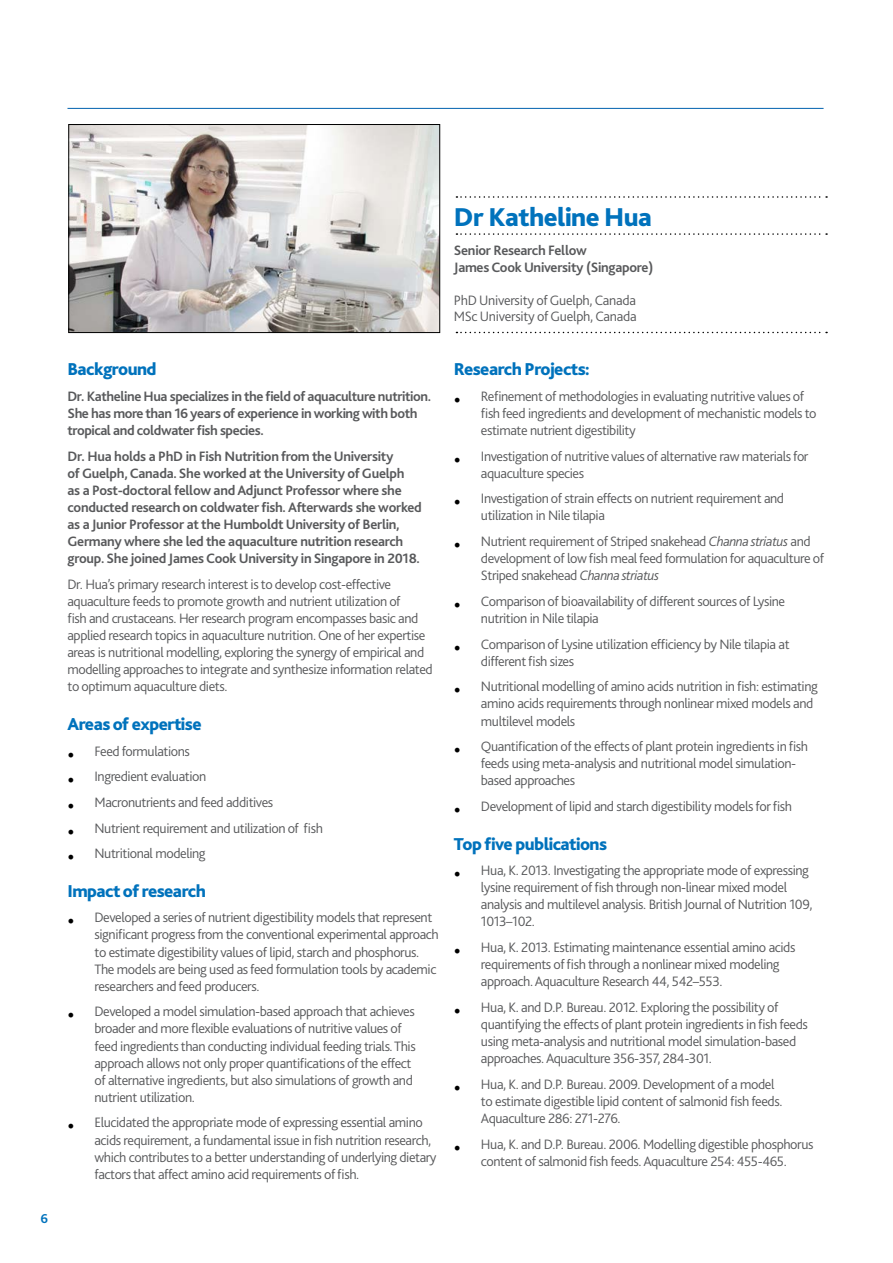
<style>
.page{position:relative;width:893px;height:1263px;background:#fff}
.page>*{position:absolute;margin:0;border:0;box-sizing:border-box;transform-origin:0 0}
.t1{font:800 27px "Bliss 2";letter-spacing:-.02em;color:#0072bc}
.t2{font:800 18px "Bliss 2";letter-spacing:-.03em;color:#0072bc}
.t3{font:300 14.25px/17.1px "Bliss 2";letter-spacing:-.03em;color:#58595b}
.t4{font:700 14.25px/17.1px "Bliss 2";letter-spacing:-.02em;color:#58595b}
.t5{font:700 13.5px "Bliss 2";color:#0072bc}
.s1{font-family:"Minion Pro";font-weight:400;font-size:18px;color:#000}
.s2{font-style:italic}
</style>
<div class="page">
<hr style="left:68px;top:108px;width:756px;height:1px;background:#0061af">
<img style="left:70px;top:126px;width:368px;height:205px">
<div style="left:68px;top:124px;width:372px;height:209px;border:1px solid #000"></div>
<svg style="left:456px;top:233px;width:371px;height:2px"></svg>
<svg style="left:456px;top:196px;width:371px;height:2px"></svg>
<svg style="left:456px;top:332px;width:371px;height:1px"></svg>
<p class="t5" style="left:40px;top:1210px;width:9px">6</p>
<p class="t2" style="left:68px;top:358px;width:91px">Background</p>
<p class="t4" style="left:68px;top:387px;width:365px">Dr. Katheline Hua specializes in the field of aquaculture nutrition.<br>She has more than 16 years of experience in working with both tropical and coldwater fish species.</p>
<p class="t4" style="left:68px;top:447px;width:356px">Dr. Hua holds a PhD in Fish Nutrition from the University<br>of Guelph, Canada. She worked at the University of Guelph<br>as a Post-doctoral fellow and Adjunct Professor where she conducted research on coldwater fish. Afterwards she worked as a Junior Professor at the Humboldt University of Berlin, Germany where she led the aquaculture nutrition research group. She joined James Cook University in Singapore in 2018.</p>
<p class="t3" style="left:68px;top:575px;width:367px">Dr. Hua’s primary research interest is to develop cost-effective aquaculture feeds to promote growth and nutrient utilization of<br>fish and crustaceans. Her research program encompasses basic and applied research topics in aquaculture nutrition. One of her expertise areas is nutritional modelling, exploring the synergy of empirical and modelling approaches to integrate and synthesize information related to optimum aquaculture diets.</p>
<p class="t2" style="left:68px;top:713px;width:136px">Areas of expertise</p>
<p class="t3" style="left:68px;top:742px;width:124px"><span class="s1">•</span> Feed formulations</p>
<p class="t3" style="left:68px;top:768px;width:140px"><span class="s1">•</span> Ingredient evaluation</p>
<p class="t3" style="left:68px;top:793px;width:207px"><span class="s1">•</span> Macronutrients and feed additives</p>
<p class="t3" style="left:68px;top:819px;width:257px"><span class="s1">•</span> Nutrient requirement and utilization of fish</p>
<p class="t3" style="left:68px;top:845px;width:140px"><span class="s1">•</span> Nutritional modeling</p>
<p class="t2" style="left:68px;top:879px;width:140px">Impact of research</p>
<p class="t3" style="left:94px;top:909px;width:346px;text-indent:-27px"><span class="s1">•</span> Developed a series of nutrient digestibility models that represent significant progress from the conventional experimental approach to estimate digestibility values of lipid, starch and phosphorus.<br>The models are being used as feed formulation tools by academic researchers and feed producers.</p>
<p class="t3" style="left:94px;top:1003px;width:323px;text-indent:-27px"><span class="s1">•</span> Developed a model simulation-based approach that achieves broader and more flexible evaluations of nutritive values of feed ingredients than conducting individual feeding trials. This approach allows not only proper quantifications of the effect of alternative ingredients, but also simulations of growth and nutrient utilization.</p>
<p class="t3" style="left:94px;top:1114px;width:344px;text-indent:-27px"><span class="s1">•</span> Elucidated the appropriate mode of expressing essential amino acids requirement, a fundamental issue in fish nutrition research, which contributes to a better understanding of underlying dietary factors that affect amino acid requirements of fish.</p>
<h1 class="t1" style="left:454px;top:200px;width:200px">Dr Katheline Hua</h1>
<p class="t4" style="left:454px;top:242px;width:201px;line-height:16.5px">Senior Research Fellow<br>James Cook University (Singapore)</p>
<p class="t3" style="left:454px;top:291px;width:184px;line-height:16.5px">PhD University of Guelph, Canada<br>MSc University of Guelph, Canada</p>
<p class="t2" style="left:454px;top:358px;width:137px">Research Projects:</p>
<p class="t3" style="left:481px;top:387px;width:337px;text-indent:-27px"><span class="s1">•</span> Refinement of methodologies in evaluating nutritive values of fish feed ingredients and development of mechanistic models to estimate nutrient digestibility</p>
<p class="t3" style="left:481px;top:447px;width:329px;text-indent:-27px"><span class="s1">•</span> Investigation of nutritive values of alternative raw materials for aquaculture species</p>
<p class="t3" style="left:481px;top:490px;width:305px;text-indent:-27px"><span class="s1">•</span> Investigation of strain effects on nutrient requirement and utilization in Nile tilapia</p>
<p class="t3" style="left:481px;top:533px;width:345px;text-indent:-27px"><span class="s1">•</span> Nutrient requirement of Striped snakehead <span class="s2">Channa striatus</span> and development of low fish meal feed formulation for aquaculture of<br>Striped snakehead <span class="s2">Channa striatus</span></p>
<p class="t3" style="left:481px;top:592px;width:306px;text-indent:-27px"><span class="s1">•</span> Comparison of bioavailability of different sources of Lysine nutrition in Nile tilapia</p>
<p class="t3" style="left:481px;top:635px;width:310px;text-indent:-27px"><span class="s1">•</span> Comparison of Lysine utilization efficiency by Nile tilapia at different fish sizes</p>
<p class="t3" style="left:481px;top:678px;width:338px;text-indent:-27px"><span class="s1">•</span> Nutritional modelling of amino acids nutrition in fish: estimating amino acids requirements through nonlinear mixed models and multilevel models</p>
<p class="t3" style="left:481px;top:738px;width:329px;text-indent:-27px"><span class="s1">•</span> Quantification of the effects of plant protein ingredients in fish feeds using meta-analysis and nutritional model simulation&shy;based approaches</p>
<p class="t3" style="left:454px;top:797px;width:340px"><span class="s1">•</span> Development of lipid and starch digestibility models for fish</p>
<p class="t2" style="left:454px;top:832px;width:155px">Top five publications</p>
<p class="t3" style="left:481px;top:862px;width:333px;text-indent:-27px"><span class="s1">•</span> Hua, K. 2013. Investigating the appropriate mode of expressing lysine requirement of fish through non-linear mixed model analysis and multilevel analysis. British Journal of Nutrition 109, 1013–102.</p>
<p class="t3" style="left:481px;top:939px;width:316px;text-indent:-27px"><span class="s1">•</span> Hua, K. 2013. Estimating maintenance essential amino acids requirements of fish through a nonlinear mixed modeling approach. Aquaculture Research 44, 542–553.</p>
<p class="t3" style="left:481px;top:998px;width:328px;text-indent:-27px"><span class="s1">•</span> Hua, K. and D.P. Bureau. 2012. Exploring the possibility of quantifying the effects of plant protein ingredients in fish feeds using meta-analysis and nutritional model simulation-based approaches. Aquaculture 356-357, 284-301.</p>
<p class="t3" style="left:481px;top:1075px;width:303px;text-indent:-27px"><span class="s1">•</span> Hua, K. and D.P. Bureau. 2009. Development of a model to estimate digestible lipid content of salmonid fish feeds.<br>Aquaculture 286: 271-276.</p>
<p class="t3" style="left:454px;top:1135px;width:361px;text-align:center"><span class="s1">•</span> Hua, K. and D.P. Bureau. 2006. Modelling digestible phosphorus content of salmonid fish feeds. Aquaculture 254: 455-465.</p>
</div>
